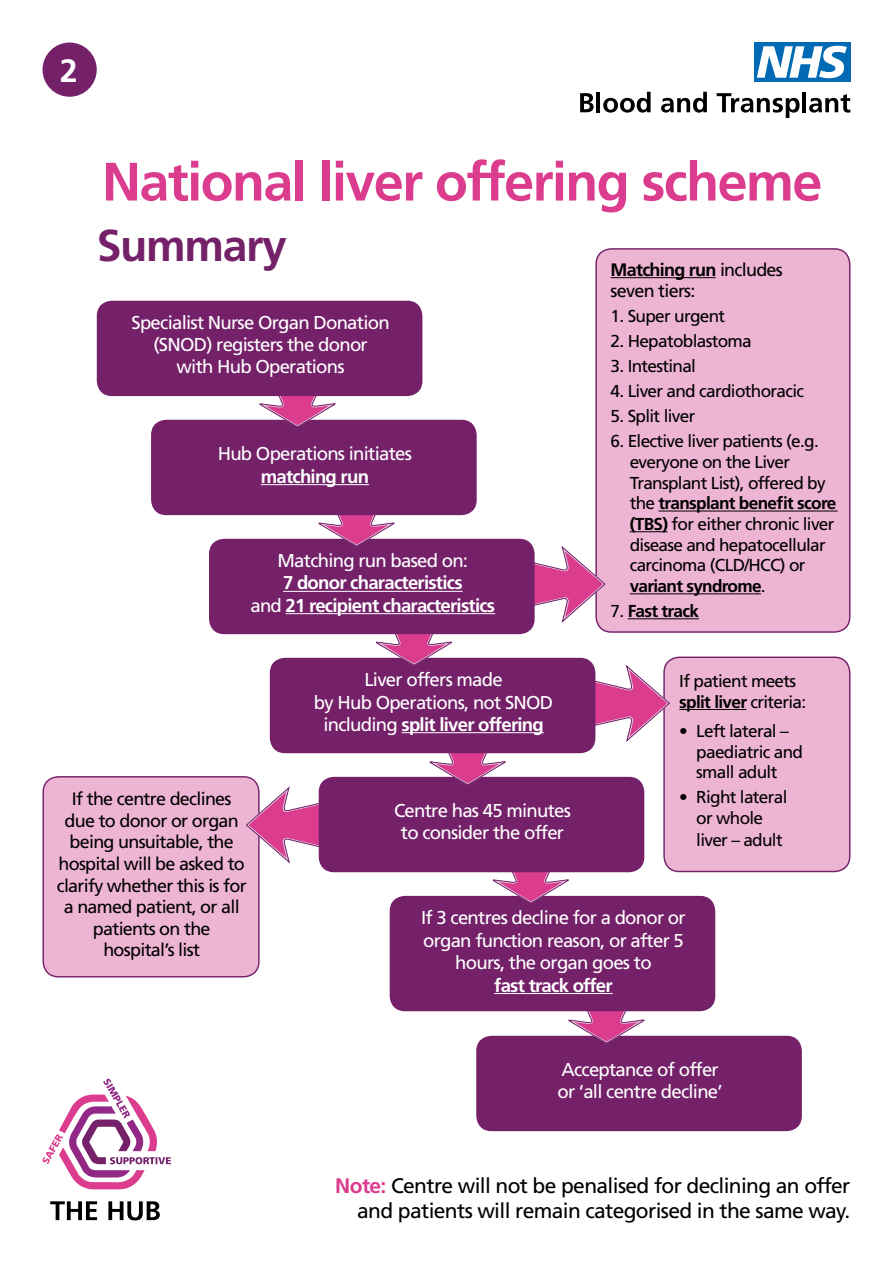
<style>
.page{position:relative;width:893px;height:1263px;background:#fff}
.page>*{position:absolute;margin:0;border:0;box-sizing:border-box;transform-origin:0 0}
.t1{font:700 54px "Frutiger LT Std";letter-spacing:-.03em;color:#db3c8e}
.t2{font:700 44.55px "Frutiger LT Std";letter-spacing:-.03em;color:#742169}
.t3{font:700 32.25px "Frutiger LT Std";color:#fff}
.t4{font:21px/25.2px "Frutiger LT Std";letter-spacing:-.03em;color:#000;text-align:right}
.t5{font:18.6px/22.4px "Frutiger LT Std";letter-spacing:-.04em;color:#fff;text-align:center}
.t6{font:700 18.6px/22.4px "Frutiger LT Std";letter-spacing:-.04em;color:#fff;text-align:center}
.t7{font:18px/21.6px "Frutiger LT Std";letter-spacing:-.04em;color:#000}
.t8{font:17.25px/20.7px "Frutiger LT Std";letter-spacing:-.04em;color:#000}
.t9{font:700 17.25px "Frutiger LT Std";letter-spacing:-.04em;color:#000}
.s1{font-weight:400}
.s2{font-weight:700}
.s3{font-weight:700;color:#db3c8e}
</style>
<div class="page">
<div style="left:476px;top:1036px;width:326px;height:95px;background:#742169;border-radius:15px"></div>
<svg style="left:562px;top:1011px;width:83px;height:33px"></svg>
<div style="left:596px;top:249px;width:254px;height:383px;background:#eeb4d3;border-radius:15px"></div>
<div style="left:595px;top:248px;width:255px;height:385px;border:1px solid #742169;border-radius:15px"></div>
<hr style="left:611px;top:277px;width:105px;height:1px;background:#000">
<hr style="left:659px;top:511px;width:179px;height:1px;background:#000">
<hr style="left:630px;top:531px;width:37px;height:1px;background:#000">
<hr style="left:630px;top:593px;width:131px;height:1px;background:#000">
<hr style="left:628px;top:618px;width:71px;height:1px;background:#000">
<svg style="left:533px;top:546px;width:73px;height:78px"></svg>
<div style="left:664px;top:657px;width:186px;height:214px;background:#eeb4d3;border-radius:15px"></div>
<div style="left:663px;top:656px;width:187px;height:216px;border:1px solid #742169;border-radius:15px"></div>
<hr style="left:679px;top:709px;width:67px;height:1px;background:#000">
<svg style="left:593px;top:665px;width:77px;height:78px"></svg>
<div style="left:43px;top:777px;width:216px;height:200px;background:#eeb4d3;border-radius:15px"></div>
<div style="left:43px;top:776px;width:217px;height:201px;border:1px solid #742169;border-radius:15px"></div>
<svg style="left:246px;top:785px;width:75px;height:78px"></svg>
<svg style="left:43px;top:1079px;width:128px;height:110px"></svg>
<svg style="left:50px;top:1201px;width:47px;height:19px"></svg>
<svg style="left:108px;top:1201px;width:52px;height:19px"></svg>
<svg style="left:580px;top:93px;width:14px;height:19px"></svg>
<hr style="left:597px;top:92px;width:3px;height:20px;background:#000">
<svg style="left:603px;top:92px;width:48px;height:21px"></svg>
<svg style="left:661px;top:92px;width:46px;height:21px"></svg>
<svg style="left:717px;top:93px;width:83px;height:25px"></svg>
<hr style="left:803px;top:92px;width:3px;height:20px;background:#000">
<svg style="left:809px;top:94px;width:41px;height:19px"></svg>
<div style="left:754px;top:43px;width:96px;height:39px;background:#006ab4"></div>
<svg style="left:757px;top:46px;width:90px;height:32px"></svg>
<div style="left:43px;top:43px;width:54px;height:54px;background:#742169;border-radius:50%"></div>
<div style="left:390px;top:896px;width:325px;height:115px;background:#742169;border-radius:15px"></div>
<hr style="left:494px;top:993px;width:119px;height:1px;background:#fff">
<svg style="left:486px;top:872px;width:84px;height:31px"></svg>
<div style="left:319px;top:777px;width:325px;height:95px;background:#742169;border-radius:15px"></div>
<svg style="left:423px;top:753px;width:83px;height:32px"></svg>
<div style="left:270px;top:658px;width:325px;height:95px;background:#742169;border-radius:15px"></div>
<hr style="left:402px;top:732px;width:142px;height:1px;background:#fff">
<svg style="left:369px;top:634px;width:84px;height:32px"></svg>
<div style="left:209px;top:539px;width:326px;height:95px;background:#742169;border-radius:15px"></div>
<hr style="left:283px;top:591px;width:180px;height:1px;background:#fff">
<hr style="left:286px;top:613px;width:209px;height:1px;background:#fff">
<svg style="left:312px;top:515px;width:83px;height:32px"></svg>
<div style="left:151px;top:420px;width:326px;height:95px;background:#742169;border-radius:15px"></div>
<hr style="left:261px;top:484px;width:108px;height:1px;background:#fff">
<svg style="left:253px;top:396px;width:83px;height:31px"></svg>
<div style="left:97px;top:301px;width:325px;height:95px;background:#742169;border-radius:15px"></div>
<h3 class="t3" style="left:60px;top:52px;width:19px">2</h3>
<h1 class="t1" style="left:102px;top:150px;width:722px">National liver offering scheme</h1>
<h2 class="t2" style="left:97px;top:220px;width:192px">Summary</h2>
<p class="t5" style="left:132px;top:311px;width:260px">Specialist Nurse Organ Donation (SNOD) registers the donor<br>with Hub Operations</p>
<p class="t5" style="left:218px;top:443px;width:196px">Hub Operations initiates</p>
<p class="t6" style="left:261px;top:465px;width:110px">matching run</p>
<p class="t5" style="left:277px;top:550px;width:192px">Matching run based on:</p>
<p class="t6" style="left:250px;top:572px;width:246px">7 donor characteristics<br><span class="s1">and</span> 21 recipient characteristics</p>
<p class="t7" style="left:611px;top:259px;width:174px"><span class="s2">Matching run</span> includes seven tiers:</p>
<p class="t8" style="left:611px;top:306px;width:116px">1. Super urgent</p>
<p class="t8" style="left:611px;top:331px;width:143px">2. Hepatoblastoma</p>
<p class="t8" style="left:611px;top:356px;width:87px">3. Intestinal</p>
<p class="t8" style="left:611px;top:381px;width:195px">4. Liver and cardiothoracic</p>
<p class="t8" style="left:611px;top:406px;width:86px">5. Split liver</p>
<p class="t8" style="left:630px;top:431px;width:208px;text-indent:-19px">6. Elective liver patients (e.g. everyone on the Liver<br>Transplant List), offered by the <span class="s2">transplant benefit score (TBS)</span> for either chronic liver disease and hepatocellular carcinoma (CLD/HCC) or <span class="s2">variant syndrome</span>.</p>
<p class="t9" style="left:611px;top:601px;width:90px"><span class="s1">7.</span> Fast track</p>
<p class="t7" style="left:57px;top:788px;width:191px;text-align:center">If the centre declines due to donor or organ being unsuitable, the hospital will be asked to clarify whether this is for a named patient, or all patients on the hospital’s list</p>
<p class="t5" style="left:314px;top:669px;width:241px">Liver offers made<br>by Hub Operations, not SNOD including <span class="s2">split liver offering</span></p>
<p class="t5" style="left:394px;top:799px;width:178px">Centre has 45 minutes to consider the offer</p>
<p class="t8" style="left:679px;top:671px;width:128px">If patient meets <span class="s2">split liver</span> criteria:</p>
<p class="t8" style="left:696px;top:721px;width:108px;text-indent:-17px">• Left lateral – paediatric and small adult</p>
<p class="t8" style="left:679px;top:787px;width:110px;text-align:center">• Right lateral or whole</p>
<p class="t8" style="left:696px;top:830px;width:88px">liver – adult</p>
<p class="t5" style="left:421px;top:907px;width:266px">If 3 centres decline for a donor or organ function reason, or after 5 hours, the organ goes to</p>
<p class="t6" style="left:494px;top:974px;width:120px">fast track offer</p>
<p class="t5" style="left:557px;top:1058px;width:167px;text-align:left">Acceptance of offer or ‘all centre decline’</p>
<p class="t4" style="left:335px;top:1173px;width:517px"><span class="s3">Note:</span> Centre will not be penalised for declining an offer and patients will remain categorised in the same way.</p>
</div>
